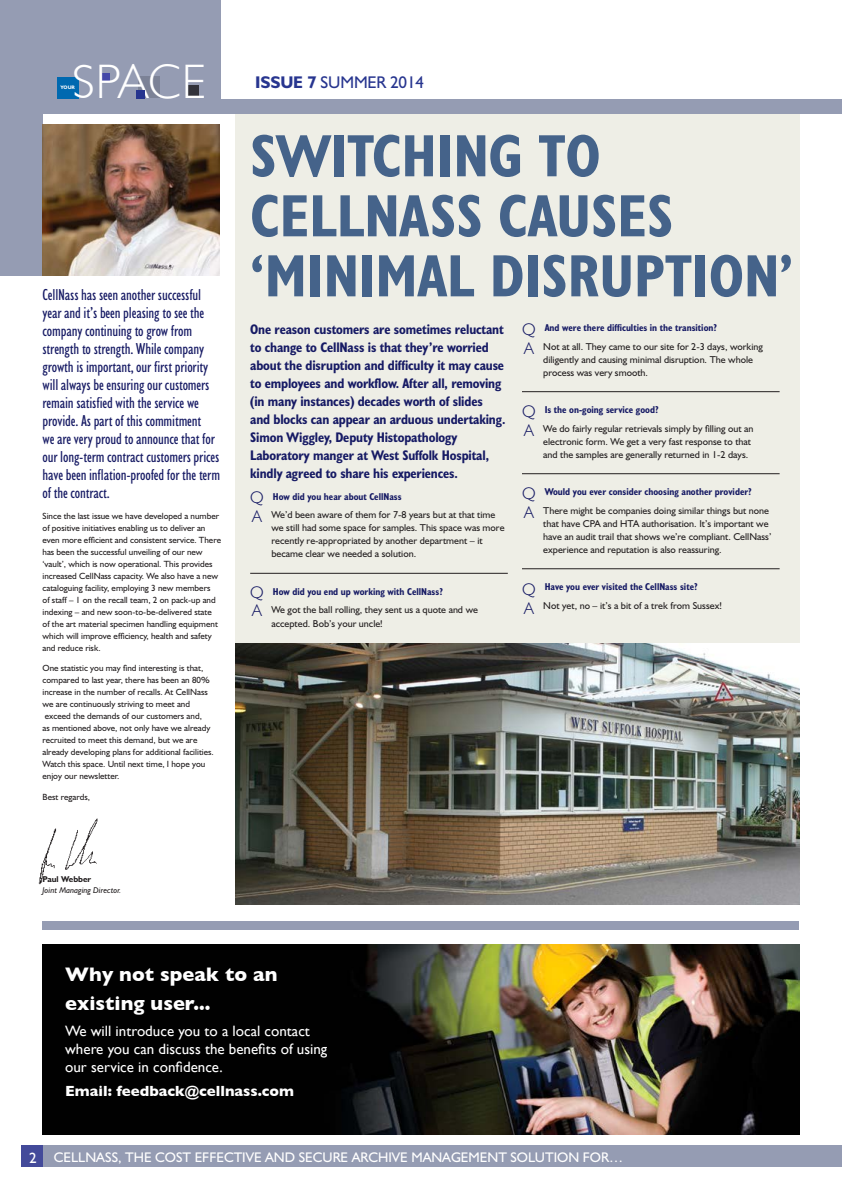
<style>
.page{position:relative;width:842px;height:1191px;background:#fff}
.page>*{position:absolute;margin:0;border:0;box-sizing:border-box;transform-origin:0 0}
.t1{font:700 condensed 60px/60px "Humanist 521 BT";color:#45638a}
.t2{font:300 48.4px "Gill Sans";letter-spacing:-.005em;color:#fff}
.t3{font:700 20px/28.8px "Gill Sans";color:#fff}
.t4{font:300 17px "Humanist 521 BT";color:#161a64}
.t5{font:17px "Humanist 521 BT";letter-spacing:-.01em;color:#27358f}
.t6{font:700 17px "Humanist 521 BT";color:#27358f}
.t7{font:condensed 16px/18px "Humanist 521 BT";letter-spacing:-.01em;color:#161a64}
.t8{font:15px/18px "Gill Sans";color:#fff}
.t9{font:700 15px "Gill Sans";color:#fff}
.t10{font:700 condensed 14px/18px "Humanist 521 BT";letter-spacing:-.01em;color:#161a64}
.t11{font:14px "Humanist 521 BT";color:#fff}
.t12{font:10px/13px "Humanist 521 BT";color:#231f20}
.t13{font:700 condensed 10px "Humanist 521 BT";color:#161a64}
.t14{font:9px/12px "Humanist 521 BT";color:#231f20}
.t15{font:italic 8.5px "Humanist 521 BT";color:#231f20}
.t16{font:700 8.5px "Humanist 521 BT";color:#231f20}
.t17{font:700 5px "Humanist 521 BT";color:#fff}
.s1{font-weight:700}
.s2{font-size:15px}
</style>
<div class="page">
<div style="left:235px;top:113px;width:564px;height:791px;background:#eeeee6"></div>
<img style="left:43px;top:944px;width:756px;height:190px">
<div style="left:26px;top:0;width:195px;height:105px;background:#959cb3"></div>
<div style="left:0;top:0;width:43px;height:275px;background:#959cb3"></div>
<hr style="left:250px;top:573px;width:258px;height:1px;background:#231f20">
<hr style="left:522px;top:391px;width:258px;height:1px;background:#231f20">
<hr style="left:522px;top:473px;width:258px;height:1px;background:#231f20">
<hr style="left:522px;top:568px;width:258px;height:1px;background:#231f20">
<div style="left:43px;top:99px;width:799px;height:14px;background:#959cb3"></div>
<div style="left:43px;top:1145px;width:799px;height:21px;background:#959cb3"></div>
<div style="left:43px;top:921px;width:756px;height:9px;background:#959cb3"></div>
<div style="left:21px;top:1145px;width:22px;height:21px;background:#434a9a"></div>
<img style="left:38px;top:818px;width:60px;height:67px">
<img style="left:43px;top:125px;width:176px;height:150px">
<div style="left:188px;top:85px;width:11px;height:11px;background:#32323a"></div>
<div style="left:102px;top:73px;width:8px;height:8px;background:#4448a8"></div>
<div style="left:57px;top:77px;width:21px;height:21px;background:#0069b0"></div>
<div style="left:139px;top:77px;width:21px;height:21px;background:#7c8296"></div>
<div style="left:136px;top:90px;width:8px;height:8px;background:#27358f"></div>
<img style="left:235px;top:643px;width:564px;height:261px">
<h2 class="t2" style="left:72px;top:54px;width:135px">SPACE</h2>
<p class="t17" style="left:60px;top:85px;width:16px">YOUR</p>
<p class="t7" style="left:43px;top:286px;width:179px">CellNass has seen another successful year and it’s been pleasing to see the company continuing to grow from strength to strength. While company growth is important, our first priority will always be ensuring our customers remain satisfied with the service we provide. As part of this commitment<br>we are very proud to announce that for our long-term contract customers prices have been inflation-proofed for the term of the contract.</p>
<p class="t14" style="left:43px;top:509px;width:180px">Since the last issue we have developed a number of positive initiatives enabling us to deliver an even more efficient and consistent service. There has been the successful unveiling of our new ‘vault’, which is now operational. This provides increased CellNass capacity. We also have a new cataloguing facility, employing 3 new members<br>of staff – 1 on the recall team, 2 on pack-up and indexing – and new soon-to-be-delivered state of the art material specimen handling equipment which will improve efficiency, health and safety and reduce risk.</p>
<p class="t14" style="left:43px;top:662px;width:173px">One statistic you may find interesting is that, compared to last year, there has been an 80% increase in the number of recalls. At CellNass we are continuously striving to meet and exceed the demands of our customers and,<br>as mentioned above, not only have we already recruited to meet this demand, but we are already developing plans for additional facilities.<br>Watch this space. Until next time, I hope you enjoy our newsletter.</p>
<p class="t14" style="left:43px;top:790px;width:49px">Best regards,</p>
<h3 class="t6" style="left:255px;top:72px;width:17px">issue</h3>
<h3 class="t5" style="left:307px;top:72px;width:34px"><span class="s1">7</span> Summer</h3>
<h3 class="t5" style="left:390px;top:72px;width:35px">2014</h3>
<h1 class="t1" style="left:250px;top:124px;width:545px">Switching to<br>CellNass causes ‘minimal disruption’</h1>
<h3 class="t4" style="left:522px;top:319px;width:15px">Q</h3>
<p class="t10" style="left:250px;top:320px;width:257px">One reason customers are sometimes reluctant to change to CellNass is that they’re worried about the disruption and difficulty it may cause to employees and workflow. After all, removing (in many instances) decades worth of slides and blocks can appear an arduous undertaking.<br>Simon Wiggley, Deputy Histopathology Laboratory manger at West Suffolk Hospital, kindly agreed to share his experiences.</p>
<p class="t13" style="left:273px;top:490px;width:130px">How did you hear about CellNass</p>
<p class="t12" style="left:271px;top:508px;width:235px">We’d been aware of them for 7-8 years but at that time we still had some space for samples. This space was more recently re-appropriated by another department – it became clear we needed a solution.</p>
<p class="t13" style="left:273px;top:585px;width:172px">How did you end up working with CellNass?</p>
<p class="t12" style="left:271px;top:603px;width:208px">We got the ball rolling, they sent us a quote and we accepted. Bob’s your uncle!</p>
<h3 class="t4" style="left:524px;top:338px;width:11px">A</h3>
<h3 class="t4" style="left:522px;top:401px;width:15px">Q</h3>
<h3 class="t4" style="left:524px;top:420px;width:11px">A</h3>
<h3 class="t4" style="left:522px;top:483px;width:15px">Q</h3>
<h3 class="t4" style="left:250px;top:487px;width:15px">Q</h3>
<h3 class="t4" style="left:524px;top:502px;width:11px">A</h3>
<h3 class="t4" style="left:252px;top:506px;width:11px">A</h3>
<h3 class="t4" style="left:250px;top:581px;width:15px">Q</h3>
<h3 class="t4" style="left:522px;top:578px;width:15px">Q</h3>
<h3 class="t4" style="left:252px;top:600px;width:11px">A</h3>
<h3 class="t4" style="left:524px;top:597px;width:11px">A</h3>
<p class="t13" style="left:545px;top:321px;width:174px">And were there difficulties in the transition?</p>
<p class="t12" style="left:543px;top:340px;width:221px">Not at all. They came to our site for 2-3 days, working diligently and causing minimal disruption. The whole process was very smooth.</p>
<p class="t13" style="left:545px;top:403px;width:116px">Is the on-going service good?</p>
<p class="t12" style="left:543px;top:422px;width:212px">We do fairly regular retrievals simply by filling out an electronic form. We get a very fast response to that and the samples are generally returned in 1-2 days.</p>
<p class="t13" style="left:545px;top:485px;width:209px">Would you ever consider choosing another provider?</p>
<p class="t12" style="left:543px;top:504px;width:230px">There might be companies doing similar things but none that have CPA and HTA authorisation. It’s important we have an audit trail that shows we’re compliant. CellNass’ experience and reputation is also reassuring.</p>
<p class="t13" style="left:545px;top:580px;width:155px">Have you ever visited the CellNass site?</p>
<p class="t12" style="left:543px;top:599px;width:180px">Not yet, no – it’s a bit of a trek from Sussex!</p>
<p class="t16" style="left:43px;top:873px;width:50px">Paul Webber</p>
<p class="t15" style="left:43px;top:884px;width:80px">Joint Managing Director.</p>
<h3 class="t3" style="left:65px;top:959px;width:214px">Why not speak to an existing user...</h3>
<h3 class="t8" style="left:65px;top:1021px;width:264px">We will introduce you to a local contact where you can discuss the benefits of using our service in confidence.</h3>
<h3 class="t9" style="left:65px;top:1081px;width:230px">Email: feedback@cellnass.com</h3>
<h3 class="t11" style="left:29px;top:1148px;width:106px"><span class="s2">2</span> CellNass, the</h3>
<h3 class="t11" style="left:155px;top:1148px;width:10px">cost</h3>
<h3 class="t11" style="left:195px;top:1148px;width:9px">effective</h3>
<h3 class="t11" style="left:265px;top:1148px;width:43px">an d secure</h3>
<h3 class="t11" style="left:352px;top:1148px;width:9px">archive</h3>
<h3 class="t11" style="left:411px;top:1148px;width:11px">management</h3>
<h3 class="t11" style="left:510px;top:1148px;width:10px">solution</h3>
<h3 class="t11" style="left:583px;top:1148px;width:10px">for</h3>
<h3 class="t11" style="left:609px;top:1148px;width:15px">…</h3>
</div>
